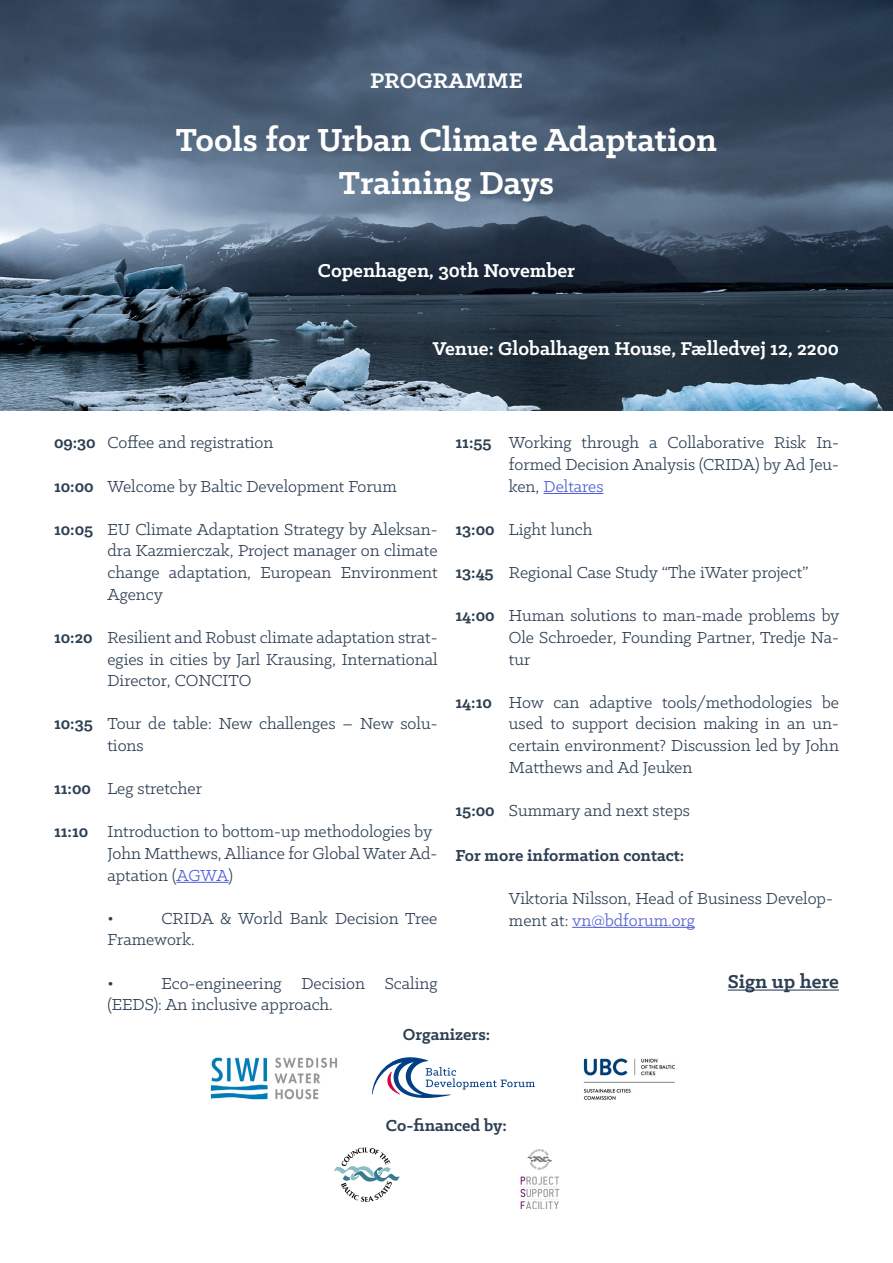
<style>
.page{position:relative;width:893px;height:1263px;background:#fff}
.page>*{position:absolute;margin:0;border:0;box-sizing:border-box;transform-origin:0 0}
.t1{font:700 36px/43.2px "Klinic Slab";color:#fff;text-align:center}
.t2{font:700 24px "Klinic Slab";color:#fff}
.t3{font:700 21px "Klinic Slab";color:#fff}
.t4{font:700 21px "Klinic Slab";color:#2c3e52}
.t5{font:18px/21.6px "Klinic Slab";color:#2c3e52;text-align:justify}
.t6{font:700 18px "Klinic Slab";color:#2c3e52}
.s1{color:#4f5cd6}
</style>
<div class="page">
<img style="left:583px;top:1058px;width:92px;height:42px">
<img style="left:210px;top:1057px;width:127px;height:43px">
<svg style="left:372px;top:1057px;width:163px;height:41px"></svg>
<img style="left:0;top:0;width:893px;height:411px">
<img style="left:521px;top:1150px;width:39px;height:59px">
<svg style="left:334px;top:1147px;width:66px;height:55px"></svg>
<hr style="left:177px;top:882px;width:52px;height:1px;background:#4f5cd6">
<hr style="left:543px;top:493px;width:60px;height:1px;background:#4f5cd6">
<hr style="left:728px;top:989px;width:111px;height:1px;background:#2c3e52">
<hr style="left:572px;top:927px;width:123px;height:1px;background:#4f5cd6">
<h2 class="t2" style="left:370px;top:65px;width:154px">PROGRAMME</h2>
<h1 class="t1" style="left:176px;top:117px;width:543px">Tools for Urban Climate Adaptation<br>Training Days</h1>
<p class="t3" style="left:318px;top:256px;width:259px">Copenhagen, 30th November</p>
<p class="t3" style="left:433px;top:334px;width:408px">Venue: Globalhagen House, Fælledvej 12, 2200</p>
<p class="t6" style="left:54px;top:431px;width:43px">09:30</p>
<p class="t6" style="left:54px;top:474px;width:41px">10:00</p>
<p class="t6" style="left:54px;top:517px;width:41px">10:05</p>
<p class="t6" style="left:54px;top:625px;width:40px">10:20</p>
<p class="t6" style="left:54px;top:712px;width:40px">10:35</p>
<p class="t6" style="left:54px;top:777px;width:39px">11:00</p>
<p class="t6" style="left:54px;top:820px;width:36px">11:10</p>
<p class="t5" style="left:107px;top:432px;width:167px">Coffee and registration</p>
<p class="t5" style="left:107px;top:475px;width:291px">Welcome by Baltic Development Forum</p>
<p class="t5" style="left:107px;top:518px;width:332px">EU Climate Adaptation Strategy by Aleksan&shy;dra Kazmierczak, Project manager on climate change adaptation, European Environment Agency</p>
<p class="t5" style="left:107px;top:626px;width:332px">Resilient and Robust climate adaptation strat&shy;egies in cities by Jarl Krausing, International Director, CONCITO</p>
<p class="t5" style="left:107px;top:712px;width:332px">Tour de table: New challenges – New solu&shy;tions</p>
<p class="t5" style="left:107px;top:777px;width:96px">Leg stretcher</p>
<p class="t5" style="left:107px;top:820px;width:331px;text-align:left">Introduction to bottom-up methodologies by<br>John Matthews, Alliance for Global Water Ad&shy;aptation (<span class="s1">AGWA</span>)</p>
<p class="t5" style="left:107px;top:907px;width:8px">•</p>
<p class="t5" style="left:107px;top:907px;width:331px;text-indent:54px">CRIDA &amp; World Bank Decision Tree<br>Framework.</p>
<p class="t5" style="left:107px;top:972px;width:8px">•</p>
<p class="t5" style="left:107px;top:972px;width:331px;text-indent:54px">Eco-engineering Decision Scaling (EEDS): An inclusive approach.</p>
<p class="t5" style="left:509px;top:432px;width:332px">Working through a Collaborative Risk In&shy;formed Decision Analysis (CRIDA) by Ad Jeu&shy;ken, <span class="s1">Deltares</span></p>
<p class="t5" style="left:509px;top:518px;width:85px">Light lunch</p>
<p class="t5" style="left:509px;top:561px;width:301px">Regional Case Study “The iWater project”</p>
<p class="t5" style="left:509px;top:604px;width:332px">Human solutions to man-made problems by Ole Schroeder, Founding Partner, Tredje Na&shy;tur</p>
<p class="t5" style="left:509px;top:691px;width:332px">How can adaptive tools/methodologies be used to support decision making in an un&shy;certain environment? Discussion led by John Matthews and Ad Jeuken</p>
<p class="t5" style="left:509px;top:799px;width:182px">Summary and next steps</p>
<p class="t6" style="left:455px;top:844px;width:230px">For more information contact:</p>
<p class="t6" style="left:455px;top:431px;width:38px">11:55</p>
<p class="t6" style="left:455px;top:517px;width:41px">13:00</p>
<p class="t6" style="left:455px;top:561px;width:40px">13:45</p>
<p class="t6" style="left:455px;top:604px;width:41px">14:00</p>
<p class="t6" style="left:455px;top:690px;width:38px">14:10</p>
<p class="t6" style="left:455px;top:798px;width:41px">15:00</p>
<p class="t5" style="left:509px;top:887px;width:325px">Viktoria Nilsson, Head of Business Develop&shy;ment at: <span class="s1">vn@bdforum.org</span></p>
<p class="t4" style="left:728px;top:968px;width:113px">Sign up here</p>
<p class="t6" style="left:403px;top:1022px;width:89px">Organizers:</p>
<p class="t6" style="left:386px;top:1114px;width:123px">Co-financed by:</p>
</div>
